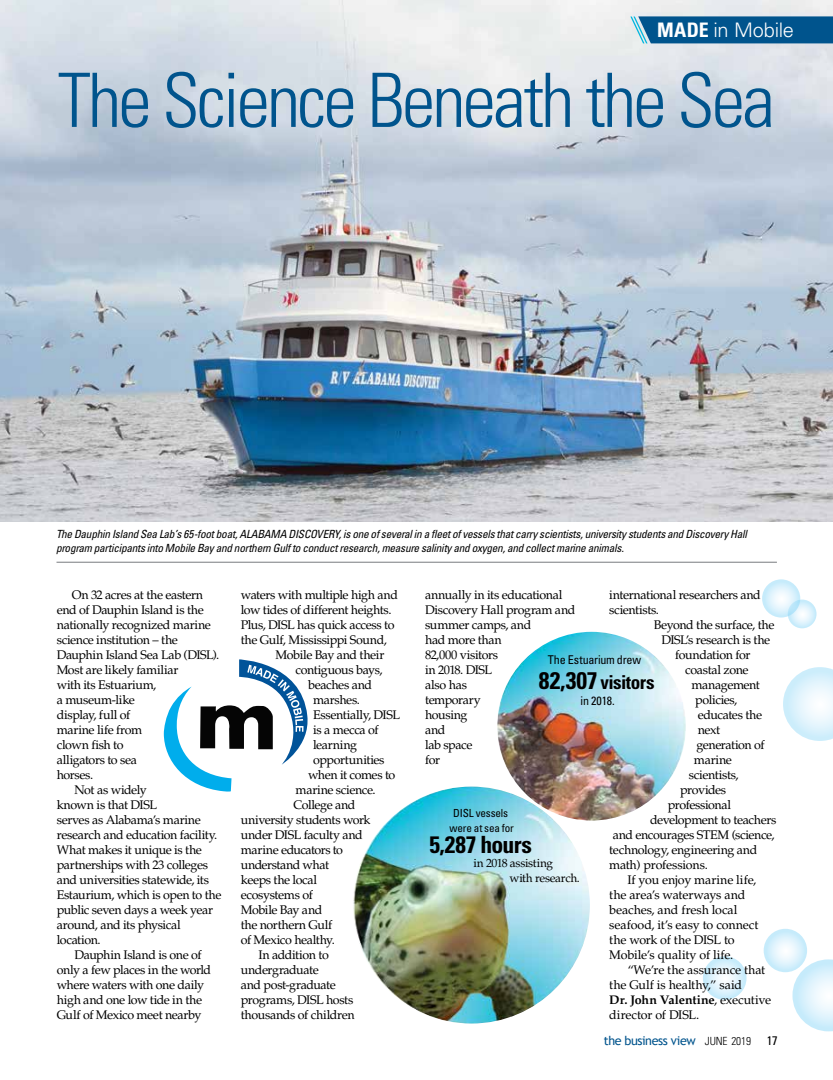
<style>
.page{position:relative;width:833px;height:1080px;background:#fff}
.page>*{position:absolute;margin:0;border:0;box-sizing:border-box;transform-origin:0 0}
.t1{font:300 condensed 75px "Univers";letter-spacing:-.04em;color:#00548d}
.t2{font:700 condensed 23.75px "Univers";letter-spacing:-.02em;color:#000}
.t3{font:300 20px "Univers";letter-spacing:-.015em;color:#fff}
.t4{font:700 condensed 19.12px "Univers";letter-spacing:-.025em;color:#000}
.t5{font:12.5px/15px "Palatino";letter-spacing:-.03em;color:#000}
.t6{font:12.5px "Palatino";color:#000}
.t7{font:12.5px "Palatino";letter-spacing:-.01em;color:#000}
.t8{font:12.5px "Palatino";letter-spacing:-.005em;color:#000}
.t9{font:700 12.5px "Palatino";letter-spacing:-.01em;color:#000}
.t10{font:12.5px "Trebuchet MS";letter-spacing:-.035em;color:#00548d}
.t11{font:condensed 12.12px "Univers";letter-spacing:-.015em;color:#000}
.t12{font:condensed 12px "Univers";letter-spacing:-.01em;color:#000}
.t13{font:11.88px/14.2px "Palatino";letter-spacing:-.02em;color:#000}
.t14{font:italic condensed 11.25px/13.8px "Univers";letter-spacing:-.02em;color:#000}
.t15{font:condensed 11.12px/14.5px "Univers";letter-spacing:-.015em;color:#000;text-align:center}
.s1{font-weight:700;font-stretch:condensed}
.s2{font-weight:400}
.s3{font-size:24px}
.s4{font-family:"Univers";font-weight:300;font-stretch:condensed;font-size:11.25px;color:#000}
.s5{font-family:"Univers";font-stretch:condensed;color:#000}
</style>
<div class="page">
<svg style="left:787px;top:600px;width:29px;height:28px"></svg>
<svg style="left:762px;top:579px;width:38px;height:39px"></svg>
<svg style="left:763px;top:929px;width:44px;height:43px"></svg>
<svg style="left:702px;top:956px;width:44px;height:44px"></svg>
<img style="left:0;top:0;width:832px;height:521px">
<hr style="left:56px;top:562px;width:720px;height:1px;background:#939598">
<svg style="left:630px;top:16px;width:202px;height:27px;background:#106094"></svg>
<svg style="left:164px;top:659px;width:144px;height:133px"></svg>
<img style="left:353px;top:787px;width:237px;height:237px;border-radius:118px">
<img style="left:497px;top:632px;width:189px;height:189px;border-radius:94px">
<svg style="left:783px;top:667px;width:49px;height:74px"></svg>
<svg style="left:792px;top:959px;width:40px;height:72px"></svg>
<h3 class="t3" style="left:657px;top:17px;width:138px"><span class="s1">MADE</span> in Mobile</h3>
<h1 class="t1" style="left:58px;top:55px;width:719px">The Science Beneath the Sea</h1>
<p class="t14" style="left:56px;top:527px;width:692px">The Dauphin Island Sea Lab’s 65-foot boat, ALABAMA DISCOVERY, is one of several in a fleet of vessels that carry scientists, university students and Discovery Hall program participants into Mobile Bay and northern Gulf to conduct research, measure salinity and oxygen, and collect marine animals.</p>
<p class="t5" style="left:72px;top:587px;width:133px">On 32 acres at the eastern</p>
<p class="t5" style="left:57px;top:602px;width:148px">end of Dauphin Island is the</p>
<p class="t5" style="left:57px;top:617px;width:155px">nationally recognized marine</p>
<p class="t5" style="left:57px;top:632px;width:123px">science institution – the</p>
<p class="t5" style="left:57px;top:647px;width:164px">Dauphin Island Sea Lab (DISL).</p>
<p class="t5" style="left:57px;top:662px;width:123px">Most are likely familiar</p>
<p class="t5" style="left:57px;top:677px;width:101px">with its Estuarium,</p>
<p class="t5" style="left:57px;top:692px;width:80px">a museum-like</p>
<p class="t5" style="left:57px;top:707px;width:75px">display, full of</p>
<p class="t5" style="left:57px;top:722px;width:87px">marine life from</p>
<p class="t5" style="left:57px;top:737px;width:68px">clown fish to</p>
<p class="t5" style="left:57px;top:752px;width:82px">alligators to sea</p>
<p class="t5" style="left:57px;top:767px;width:38px">horses.</p>
<p class="t5" style="left:74px;top:782px;width:74px">Not as widely</p>
<p class="t5" style="left:57px;top:797px;width:102px">known is that DISL</p>
<p class="t5" style="left:57px;top:812px;width:145px">serves as Alabama’s marine</p>
<p class="t5" style="left:57px;top:827px;width:162px">research and education facility.</p>
<p class="t5" style="left:57px;top:842px;width:147px">What makes it unique is the</p>
<p class="t5" style="left:57px;top:857px;width:153px">partnerships with 23 colleges</p>
<p class="t5" style="left:57px;top:872px;width:154px">and universities statewide, its</p>
<p class="t5" style="left:57px;top:887px;width:166px">Estaurium, which is open to the</p>
<p class="t5" style="left:57px;top:902px;width:158px">public seven days a week year</p>
<p class="t5" style="left:57px;top:917px;width:125px">around, and its physical</p>
<p class="t5" style="left:57px;top:932px;width:45px">location.</p>
<p class="t5" style="left:74px;top:947px;width:128px">Dauphin Island is one of</p>
<p class="t5" style="left:57px;top:962px;width:156px">only a few places in the world</p>
<p class="t5" style="left:57px;top:977px;width:149px">where waters with one daily</p>
<p class="t5" style="left:57px;top:992px;width:147px">high and one low tide in the</p>
<p class="t5" style="left:57px;top:1007px;width:146px">Gulf of Mexico meet nearby</p>
<p class="t5" style="left:241px;top:587px;width:159px">waters with multiple high and</p>
<p class="t5" style="left:241px;top:602px;width:152px">low tides of different heights.</p>
<p class="t5" style="left:241px;top:617px;width:155px">Plus, DISL has quick access to</p>
<p class="t5" style="left:241px;top:632px;width:147px">the Gulf, Mississippi Sound,</p>
<p class="t5" style="left:275px;top:647px;width:110px">Mobile Bay and their</p>
<p class="t5" style="left:295px;top:662px;width:88px">contiguous bays,</p>
<p class="t5" style="left:308px;top:677px;width:66px">beaches and</p>
<p class="t5" style="left:313px;top:692px;width:48px">marshes.</p>
<p class="t5" style="left:313px;top:707px;width:88px">Essentially, DISL</p>
<p class="t5" style="left:313px;top:722px;width:67px">is a mecca of</p>
<p class="t5" style="left:313px;top:737px;width:46px">learning</p>
<p class="t5" style="left:313px;top:752px;width:73px">opportunities</p>
<p class="t5" style="left:308px;top:767px;width:89px">when it comes to</p>
<p class="t5" style="left:295px;top:782px;width:81px">marine science.</p>
<p class="t5" style="left:293px;top:797px;width:64px">College and</p>
<p class="t5" style="left:241px;top:812px;width:131px">university students work</p>
<p class="t5" style="left:241px;top:827px;width:124px">under DISL faculty and</p>
<p class="t5" style="left:241px;top:842px;width:104px">marine educators to</p>
<p class="t5" style="left:241px;top:857px;width:90px">understand what</p>
<p class="t5" style="left:241px;top:872px;width:78px">keeps the local</p>
<p class="t5" style="left:241px;top:887px;width:74px">ecosystems of</p>
<p class="t5" style="left:241px;top:902px;width:83px">Mobile Bay and</p>
<p class="t5" style="left:241px;top:917px;width:93px">the northern Gulf</p>
<p class="t5" style="left:241px;top:932px;width:96px">of Mexico healthy.</p>
<p class="t5" style="left:258px;top:947px;width:72px">In addition to</p>
<p class="t5" style="left:241px;top:962px;width:79px">undergraduate</p>
<p class="t5" style="left:241px;top:977px;width:96px">and post-graduate</p>
<p class="t5" style="left:241px;top:992px;width:114px">programs, DISL hosts</p>
<p class="t5" style="left:241px;top:1007px;width:115px">thousands of children</p>
<p class="t5" style="left:425px;top:587px;width:152px">annually in its educational<br>Discovery Hall program and summer camps, and<br>had more than<br>82,000 visitors<br>in 2018. DISL<br>also has<br>temporary<br>housing<br>and<br>lab space<br>for</p>
<p class="t5" style="left:609px;top:587px;width:153px">international researchers and scientists.</p>
<p class="t5" style="left:654px;top:617px;width:122px">Beyond the surface, the</p>
<p class="t5" style="left:661px;top:632px;width:110px">DISL’s research is the</p>
<p class="t5" style="left:675px;top:647px;width:77px">foundation for</p>
<p class="t5" style="left:685px;top:662px;width:65px">coastal zone</p>
<p class="t5" style="left:691px;top:677px;width:70px">management</p>
<p class="t5" style="left:695px;top:692px;width:44px">policies,</p>
<p class="t5" style="left:697px;top:707px;width:66px">educates the</p>
<p class="t5" style="left:697px;top:722px;width:24px">next</p>
<p class="t5" style="left:696px;top:737px;width:70px">generation of</p>
<p class="t5" style="left:694px;top:752px;width:39px">marine</p>
<p class="t5" style="left:689px;top:767px;width:51px">scientists,</p>
<p class="t5" style="left:680px;top:782px;width:47px">provides</p>
<p class="t5" style="left:667px;top:797px;width:65px">professional</p>
<p class="t5" style="left:650px;top:812px;width:128px">development to teachers</p>
<p class="t5" style="left:612px;top:827px;width:163px">and encourages STEM (science,</p>
<p class="t5" style="left:609px;top:842px;width:149px">technology, engineering and</p>
<p class="t5" style="left:609px;top:857px;width:100px">math) professions.</p>
<p class="t6" style="left:627px;top:872px;width:130px">If you enjoy marine life,</p>
<p class="t7" style="left:609px;top:887px;width:138px">the area’s waterways and</p>
<p class="t6" style="left:609px;top:902px;width:130px">beaches, and fresh local</p>
<p class="t8" style="left:609px;top:917px;width:151px">seafood, it’s easy to connect</p>
<p class="t5" style="left:609px;top:932px;width:127px">the work of the DISL to</p>
<p class="t7" style="left:609px;top:947px;width:125px">Mobile’s quality of life.</p>
<p class="t8" style="left:627px;top:962px;width:139px">“We’re the assurance that</p>
<p class="t6" style="left:609px;top:977px;width:134px">the Gulf is healthy,” said</p>
<p class="t9" style="left:609px;top:992px;width:163px">Dr. John Valentine<span class="s2">, executive</span></p>
<p class="t7" style="left:609px;top:1007px;width:91px">director of DISL.</p>
<p class="t11" style="left:548px;top:652px;width:95px">The Estuarium drew</p>
<h3 class="t4" style="left:539px;top:671px;width:117px"><span class="s3">82,307</span> visitors</h3>
<p class="t12" style="left:580px;top:693px;width:36px">in 2018.</p>
<p class="t15" style="left:449px;top:806px;width:66px">DISL vessels were at sea for</p>
<h2 class="t2" style="left:429px;top:830px;width:104px">5,287 hours</h2>
<p class="t13" style="left:509px;top:857px;width:72px;text-indent:-36px">in 2018 assisting<br>with research.</p>
<p class="t10" style="left:603px;top:1033px;width:175px">the business view <span class="s4">JUNE 2019</span> <span class="s5">17</span></p>
</div>
